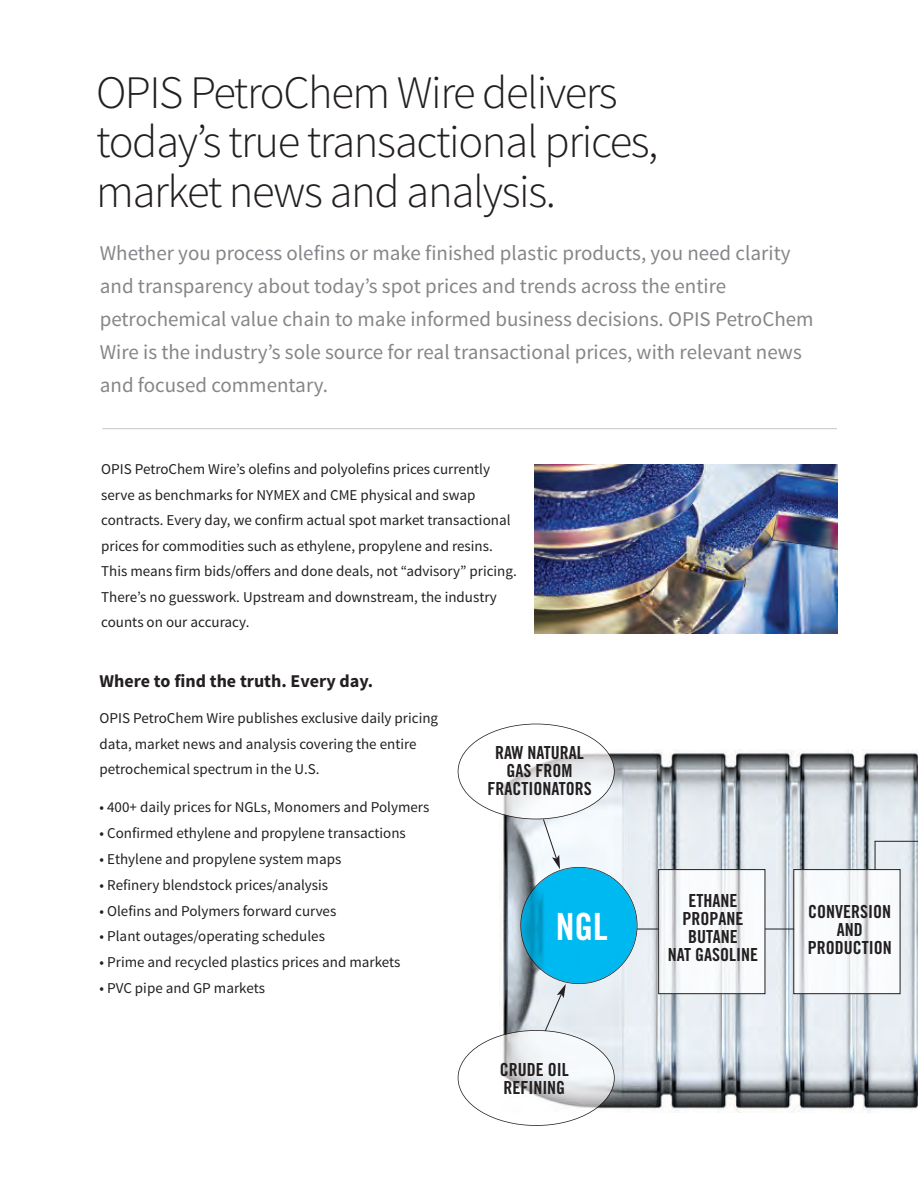
<style>
.page{position:relative;width:918px;height:1188px;background:#fff}
.page>*{position:absolute;margin:0;border:0;box-sizing:border-box;transform-origin:0 0}
.t1{font:300 46.5px/49.5px "Source Sans Pro";letter-spacing:-.03em;color:#231f20}
.t2{font:37.5px "Trade Gothic Bold Cond Twenty";color:#fff}
.t3{font:21px/33px "Source Sans Pro";color:#848689}
.t4{font:18px/18px "Trade Gothic Bold Cond Twenty";color:#231f20;text-align:center}
.t5{font:700 18px "Source Sans Pro";color:#231f20}
.t6{font:15px/25.5px "Source Sans Pro";color:#231f20}
</style>
<div class="page">
<img style="left:500px;top:750px;width:418px;height:362px">
<img style="left:534px;top:465px;width:303px;height:168px">
<img style="left:660px;top:871px;width:103px;height:121px">
<div style="left:658px;top:869px;width:107px;height:125px;border:1px solid #231f20"></div>
<img style="left:795px;top:871px;width:103px;height:121px">
<div style="left:793px;top:869px;width:107px;height:125px;border:1px solid #231f20"></div>
<img style="left:521px;top:868px;width:116px;height:115px">
<div style="left:520px;top:867px;width:118px;height:117px;border:2px solid #231f20;border-radius:50%"></div>
<hr style="left:102px;top:428px;width:735px;height:1px;background:#c5c6c8">
<svg style="left:458px;top:724px;width:147px;height:89px"></svg>
<img style="left:500px;top:750px;width:114px;height:69px">
<div style="left:458px;top:724px;width:157px;height:95px;border:2px solid #231f20;border-radius:50%"></div>
<img style="left:590px;top:1031px;width:24px;height:80px">
<svg style="left:458px;top:984px;width:132px;height:141px"></svg>
<svg style="left:543px;top:819px;width:17px;height:50px"></svg>
<svg style="left:637px;top:929px;width:22px;height:1px"></svg>
<svg style="left:765px;top:929px;width:29px;height:1px"></svg>
<hr style="left:875px;top:841px;width:43px;height:1px;background:#231f20">
<svg style="left:875px;top:841px;width:1px;height:29px"></svg>
<h1 class="t1" style="left:96px;top:68px;width:564px">OPIS PetroChem Wire delivers today’s true transactional prices, market news and analysis.</h1>
<p class="t3" style="left:100px;top:237px;width:715px">Whether you process olefins or make finished plastic products, you need clarity and transparency about today’s spot prices and trends across the entire petrochemical value chain to make informed business decisions. OPIS PetroChem Wire is the industry’s sole source for real transactional prices, with relevant news and focused commentary.</p>
<p class="t6" style="left:101px;top:457px;width:417px">OPIS PetroChem Wire’s olefins and polyolefins prices currently serve as benchmarks for NYMEX and CME physical and swap contracts. Every day, we confirm actual spot market transactional prices for commodities such as ethylene, propylene and resins.<br>This means firm bids/offers and done deals, not “advisory” pricing.<br>There’s no guesswork. Upstream and downstream, the industry counts on our accuracy.</p>
<p class="t5" style="left:100px;top:670px;width:275px">Where to find the truth. Every day.</p>
<p class="t6" style="left:100px;top:706px;width:340px">OPIS PetroChem Wire publishes exclusive daily pricing data, market news and analysis covering the entire petrochemical spectrum in the U.S.</p>
<p class="t6" style="left:100px;top:795px;width:331px">• 400+ daily prices for NGLs, Monomers and Polymers</p>
<p class="t6" style="left:100px;top:821px;width:308px">• Confirmed ethylene and propylene transactions</p>
<p class="t6" style="left:100px;top:847px;width:243px">• Ethylene and propylene system maps</p>
<p class="t6" style="left:100px;top:872px;width:230px">• Refinery blendstock prices/analysis</p>
<p class="t6" style="left:100px;top:898px;width:238px">• Olefins and Polymers forward curves</p>
<p class="t6" style="left:100px;top:924px;width:227px">• Plant outages/operating schedules</p>
<p class="t6" style="left:100px;top:950px;width:302px">• Prime and recycled plastics prices and markets</p>
<p class="t6" style="left:100px;top:976px;width:167px">• PVC pipe and GP markets</p>
<p class="t4" style="left:487px;top:745px;width:106px">RAW NATURAL<br>GAS FROM<br>FRACTIONATORS</p>
<h2 class="t2" style="left:556px;top:913px;width:54px">NGL</h2>
<p class="t4" style="left:500px;top:1062px;width:70px;text-align:left">CRUDE OIL<br>REFINING</p>
<p class="t4" style="left:668px;top:893px;width:92px">ETHANE<br>PROPANE<br>BUTANE<br>NAT GASOLINE</p>
<p class="t4" style="left:808px;top:904px;width:85px">CONVERSION<br>AND<br>PRODUCTION</p>
</div>
